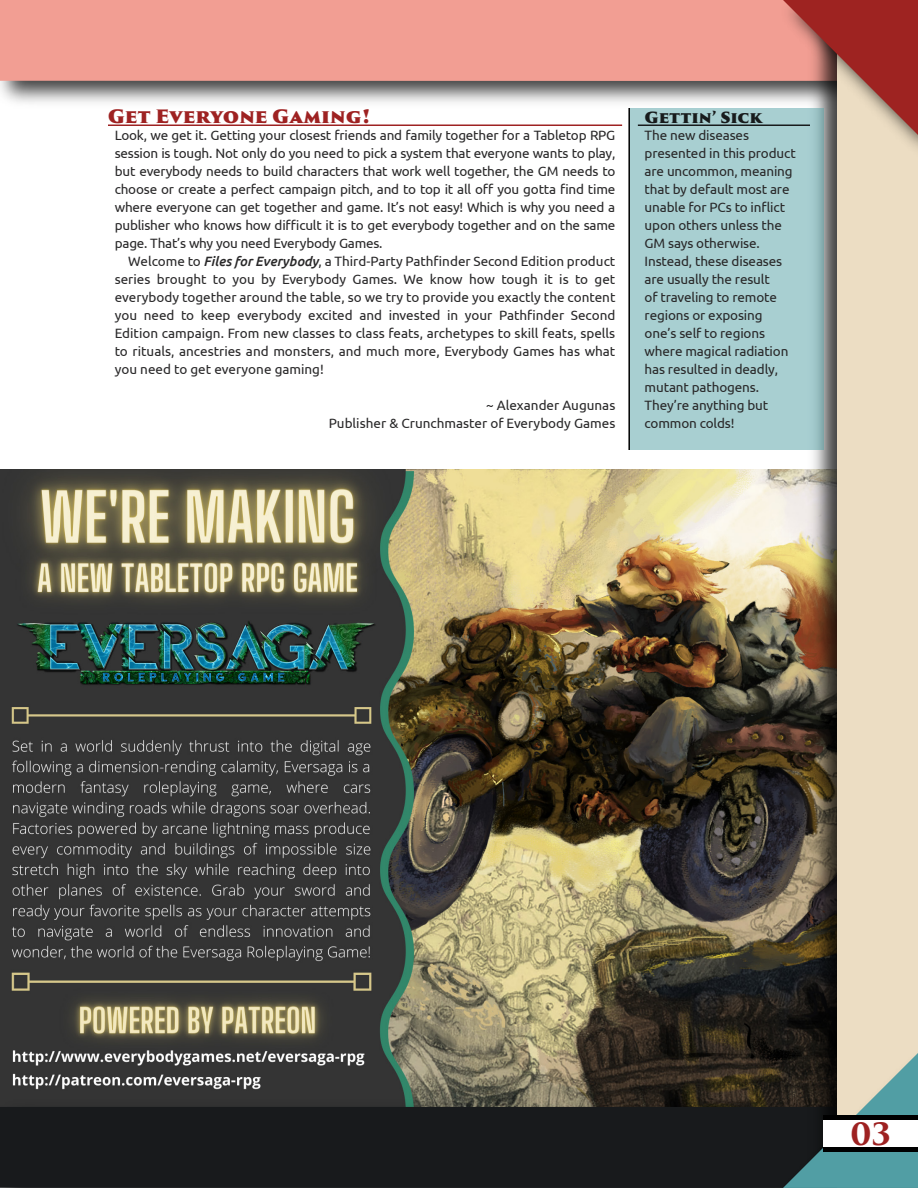
<style>
.page{position:relative;width:918px;height:1188px;background:#fff}
.page>*{position:absolute;margin:0;border:0;box-sizing:border-box;transform-origin:0 0}
.t1{font:700 30px "Trajan Pro 3";color:#9e2222}
.t2{font:900 18px "Trajan Pro 3";color:#9e2222}
.t3{font:900 15px "Trajan Pro 3";letter-spacing:-.005em;color:#181b1c}
.t4{font:13.5px/18px "Ubuntu";letter-spacing:-.01em;color:#292829;text-align:justify}
.s1{font-weight:500;font-style:italic}
</style>
<div class="page">
<img style="left:0;top:470px;width:802px;height:625px">
<img style="left:0;top:1095px;width:771px;height:12px">
<div style="left:0;top:1107px;width:771px;height:81px;background:#181a1c"></div>
<img style="left:0;top:81px;width:771px;height:22px">
<div style="left:0;top:0;width:771px;height:81px;background:#f29e93"></div>
<img style="left:802px;top:168px;width:35px;height:873px">
<div style="left:837px;top:168px;width:81px;height:873px;background:#ecddc3"></div>
<img style="left:771px;top:0;width:147px;height:168px">
<svg style="left:783px;top:0;width:135px;height:135px;background:#af5f58"></svg>
<img style="left:771px;top:1041px;width:147px;height:147px">
<svg style="left:783px;top:1053px;width:135px;height:135px;background:#5d7975"></svg>
<div style="left:824px;top:1116px;width:94px;height:36px;background:#fff"></div>
<hr style="left:823px;top:1116px;width:95px;height:4px;background:#000">
<hr style="left:824px;top:1148px;width:94px;height:4px;background:#000">
<hr style="left:108px;top:124px;width:514px;height:2px;background:#9e2222">
<div style="left:629px;top:108px;width:194px;height:342px;background:#a8cfd1"></div>
<hr style="left:638px;top:124px;width:172px;height:2px;background:#181b1c">
<hr style="left:628px;top:108px;width:2px;height:342px;background:#000">
<h2 class="t2" style="left:108px;top:102px;width:264px">Get Everyone Gaming!</h2>
<p class="t4" style="left:115px;top:126px;width:502px">Look, we get it. Getting your closest friends and family together for a Tabletop RPG session is tough. Not only do you need to pick a system that everyone wants to play, but everybody needs to build characters that work well together, the GM needs to choose or create a perfect campaign pitch, and to top it all off you gotta find time where everyone can get together and game. It’s not easy! Which is why you need a publisher who knows how difficult it is to get everybody together and on the same page. That’s why you need Everybody Games.</p>
<p class="t4" style="left:115px;top:252px;width:502px;text-indent:14px">Welcome to <span class="s1">Files for Everybody</span>, a Third-Party Pathfinder Second Edition product series brought to you by Everybody Games. We know how tough it is to get everybody together around the table, so we try to provide you exactly the content you need to keep everybody excited and invested in your Pathfinder Second Edition campaign. From new classes to class feats, archetypes to skill feats, spells to rituals, ancestries and monsters, and much more, Everybody Games has what you need to get everyone gaming!</p>
<p class="t4" style="left:329px;top:396px;width:288px;text-align:right">~ Alexander Augunas<br>Publisher &amp; Crunchmaster of Everybody Games</p>
<p class="t3" style="left:645px;top:106px;width:119px">Gettin’ Sick</p>
<p class="t4" style="left:645px;top:126px;width:153px;text-align:left">The new diseases presented in this product are uncommon, meaning that by default most are unable for PCs to inflict upon others unless the<br>GM says otherwise.<br>Instead, these diseases are usually the result<br>of traveling to remote regions or exposing one’s self to regions where magical radiation has resulted in deadly, mutant pathogens.<br>They’re anything but common colds!</p>
<h1 class="t1" style="left:850px;top:1111px;width:42px">03</h1>
</div>
